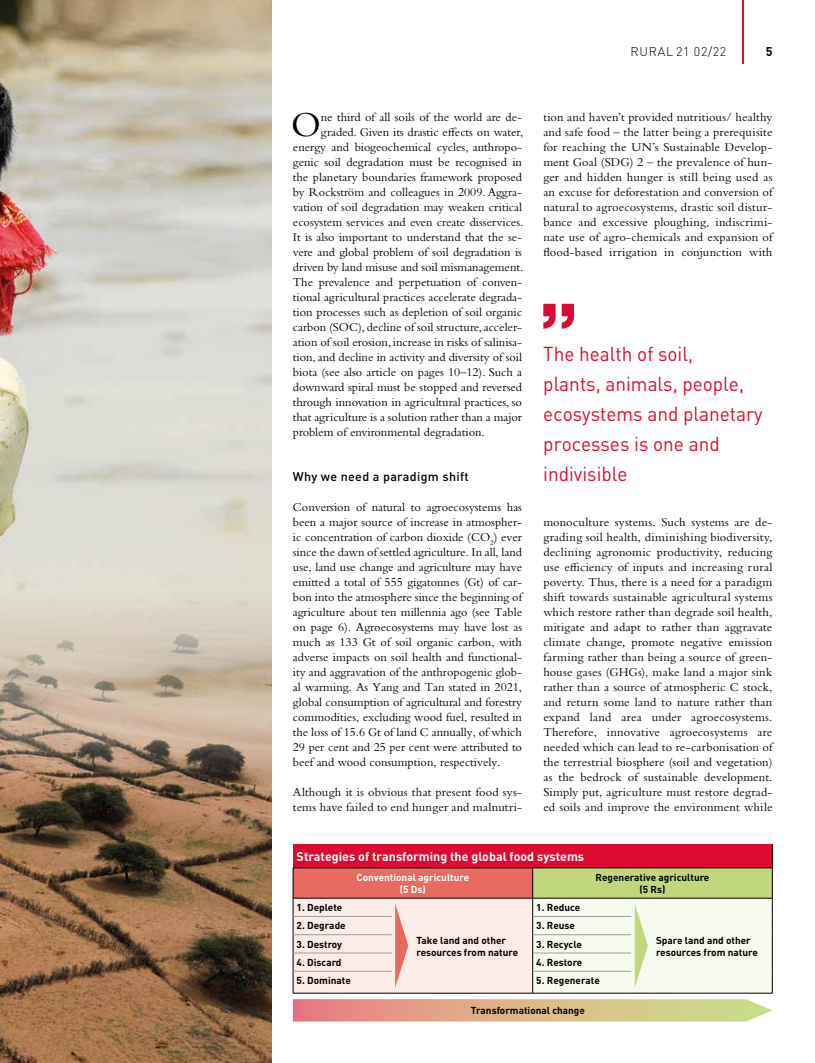
<style>
.page{position:relative;width:815px;height:1063px;background:#fff}
.page>*{position:absolute;margin:0;border:0;box-sizing:border-box;transform-origin:0 0}
.t1{font:36.62px "Bembo Std";color:#000}
.t2{font:20px/30px "DIN Pro";color:#dd0b2f;scale:.95 1}
.t3{font:12.5px/15px "Bembo Std";color:#000;text-align:justify}
.t4{font:700 12.5px "DIN Pro";color:#fff}
.t5{font:500 12.5px "DIN Pro";letter-spacing:.025em;color:#000}
.t6{font:300 12.5px "DIN Pro";letter-spacing:.06em;color:#000}
.t7{font:700 12.5px "DIN Pro";color:#000}
.t8{font:700 10px/12px "DIN Pro";color:#000}
.t9{font:700 10px/12px "DIN Pro";color:#fff;text-align:center}
</style>
<div class="page">
<hr style="left:742px;top:0;width:2px;height:64px;background:#dd0b2f">
<img style="left:0;top:0;width:272px;height:593px">
<img style="left:0;top:593px;width:272px;height:470px">
<div style="left:293px;top:844px;width:479px;height:24px;background:#dd0b2f"></div>
<div style="left:293px;top:868px;width:240px;height:30px;background:#e86a61"></div>
<div style="left:533px;top:868px;width:239px;height:30px;background:#c1d77d"></div>
<hr style="left:293px;top:868px;width:99px;height:1px;background:#000">
<svg style="left:392px;top:868px;width:21px;height:1px"></svg>
<hr style="left:413px;top:868px;width:120px;height:1px;background:#000">
<hr style="left:533px;top:868px;width:98px;height:1px;background:#000">
<svg style="left:631px;top:868px;width:21px;height:1px"></svg>
<hr style="left:652px;top:868px;width:120px;height:1px;background:#000">
<svg style="left:772px;top:844px;width:1px;height:24px"></svg>
<hr style="left:532px;top:868px;width:1px;height:30px;background:#000">
<hr style="left:772px;top:868px;width:1px;height:30px;background:#000">
<hr style="left:293px;top:868px;width:1px;height:30px;background:#000">
<svg style="left:293px;top:898px;width:480px;height:124px"></svg>
<svg style="left:543px;top:304px;width:31px;height:25px"></svg>
<p class="t6" style="left:630px;top:43px;width:97px">RURAL 21 02/22</p>
<p class="t7" style="left:766px;top:43px;width:8px">5</p>
<h1 class="t1" style="left:291px;top:103px;width:31px">O</h1>
<p class="t3" style="left:321px;top:110px;width:203px">ne third of all soils of the world are de-</p>
<p class="t3" style="left:543px;top:110px;width:231px">tion and haven’t provided nutritious/ healthy and safe food – the latter being a prerequisite for reaching the UN’s Sustainable Develop&shy;ment Goal (SDG) 2 – the prevalence of hun&shy;ger and hidden hunger is still being used as an excuse for deforestation and conversion of natural to agroecosystems, drastic soil distur&shy;bance and excessive ploughing, indiscrimi&shy;nate use of agro-chemicals and expansion of flood-based irrigation in conjunction with</p>
<p class="t3" style="left:321px;top:125px;width:204px">graded. Given its drastic effects on water,</p>
<p class="t3" style="left:293px;top:140px;width:231px">energy and biogeochemical cycles, anthropo-</p>
<p class="t3" style="left:293px;top:155px;width:231px">genic soil degradation must be recognised in</p>
<p class="t3" style="left:293px;top:170px;width:231px">the planetary boundaries framework proposed</p>
<p class="t3" style="left:293px;top:185px;width:231px">by Rockström and colleagues in 2009. Aggra-</p>
<p class="t3" style="left:293px;top:200px;width:231px">vation of soil degradation may weaken critical</p>
<p class="t3" style="left:293px;top:215px;width:232px">ecosystem services and even create disservices.</p>
<p class="t3" style="left:293px;top:230px;width:231px">It is also important to understand that the se-</p>
<p class="t3" style="left:293px;top:245px;width:231px">vere and global problem of soil degradation is</p>
<p class="t3" style="left:293px;top:260px;width:232px">driven by land misuse and soil mismanagement.</p>
<p class="t3" style="left:293px;top:275px;width:231px">The prevalence and perpetuation of conven-</p>
<p class="t3" style="left:293px;top:290px;width:231px">tional agricultural practices accelerate degrada-</p>
<p class="t3" style="left:293px;top:305px;width:231px">tion processes such as depletion of soil organic</p>
<p class="t3" style="left:293px;top:320px;width:231px">carbon (SOC), decline of soil structure, acceler-</p>
<p class="t3" style="left:293px;top:335px;width:231px">ation of soil erosion, increase in risks of salinisa-</p>
<p class="t3" style="left:293px;top:350px;width:231px">tion, and decline in activity and diversity of soil</p>
<p class="t3" style="left:293px;top:365px;width:231px">biota (see also article on pages 10–12). Such a</p>
<p class="t3" style="left:293px;top:380px;width:231px">downward spiral must be stopped and reversed</p>
<p class="t3" style="left:293px;top:395px;width:231px">through innovation in agricultural practices, so</p>
<p class="t3" style="left:293px;top:410px;width:231px">that agriculture is a solution rather than a major</p>
<p class="t3" style="left:293px;top:425px;width:193px">problem of environmental degradation.</p>
<p class="t5" style="left:293px;top:468px;width:177px">Why we need a paradigm shift</p>
<p class="t3" style="left:293px;top:500px;width:231px">Conversion of natural to agroecosystems has been a major source of increase in atmospher&shy;ic concentration of carbon dioxide (CO<sub>2</sub>) ever since the dawn of settled agriculture. In all, land use, land use change and agriculture may have emitted a total of 555 gigatonnes (Gt) of car&shy;bon into the atmosphere since the beginning of agriculture about ten millennia ago (see Table on page 6). Agroecosystems may have lost as much as 133 Gt of soil organic carbon, with adverse impacts on soil health and functional&shy;ity and aggravation of the anthropogenic glob&shy;al warming. As Yang and Tan stated in 2021, global consumption of agricultural and forestry commodities, excluding wood fuel, resulted in the loss of 15.6 Gt of land C annually, of which 29 per cent and 25 per cent were attributed to beef and wood consumption, respectively.</p>
<p class="t3" style="left:293px;top:785px;width:231px">Although it is obvious that present food sys&shy;tems have failed to end hunger and malnutri-</p>
<h2 class="t2" style="left:543px;top:338px;width:232px">The health of soil,<br>plants, animals, people, ecosystems and planetary processes is one and indivisible</h2>
<p class="t3" style="left:543px;top:515px;width:231px">monoculture systems. Such systems are de&shy;grading soil health, diminishing biodiversity, declining agronomic productivity, reducing use efficiency of inputs and increasing rural poverty. Thus, there is a need for a paradigm shift towards sustainable agricultural systems which restore rather than degrade soil health, mitigate and adapt to rather than aggravate climate change, promote negative emission farming rather than being a source of green&shy;house gases (GHGs), make land a major sink rather than a source of atmospheric C stock, and return some land to nature rather than expand land area under agroecosystems.<br>Therefore, innovative agroecosystems are needed which can lead to re-carbonisation of the terrestrial biosphere (soil and vegetation) as the bedrock of sustainable development.<br>Simply put, agriculture must restore degrad&shy;ed soils and improve the environment while</p>
<p class="t4" style="left:297px;top:848px;width:289px">Strategies of transforming the global food systems</p>
<p class="t9" style="left:357px;top:871px;width:114px">Conventional agriculture (5 Ds)</p>
<p class="t8" style="left:596px;top:871px;width:115px;text-align:center">Regenerative agriculture (5 Rs)</p>
<p class="t8" style="left:297px;top:901px;width:47px">1. Deplete</p>
<p class="t8" style="left:416px;top:933px;width:103px">Take land and other resources from nature</p>
<p class="t8" style="left:536px;top:901px;width:46px">1. Reduce</p>
<p class="t8" style="left:297px;top:919px;width:51px">2. Degrade</p>
<p class="t8" style="left:536px;top:919px;width:40px">3. Reuse</p>
<p class="t8" style="left:297px;top:938px;width:47px">3. Destroy</p>
<p class="t8" style="left:536px;top:938px;width:47px">3. Recycle</p>
<p class="t8" style="left:297px;top:956px;width:46px">4. Discard</p>
<p class="t8" style="left:536px;top:956px;width:48px">4. Restore</p>
<p class="t8" style="left:297px;top:974px;width:56px">5. Dominate</p>
<p class="t8" style="left:536px;top:974px;width:65px">5. Regenerate</p>
<p class="t8" style="left:471px;top:1004px;width:116px">Transformational change</p>
<p class="t8" style="left:656px;top:933px;width:103px">Spare land and other resources from nature</p>
</div>
